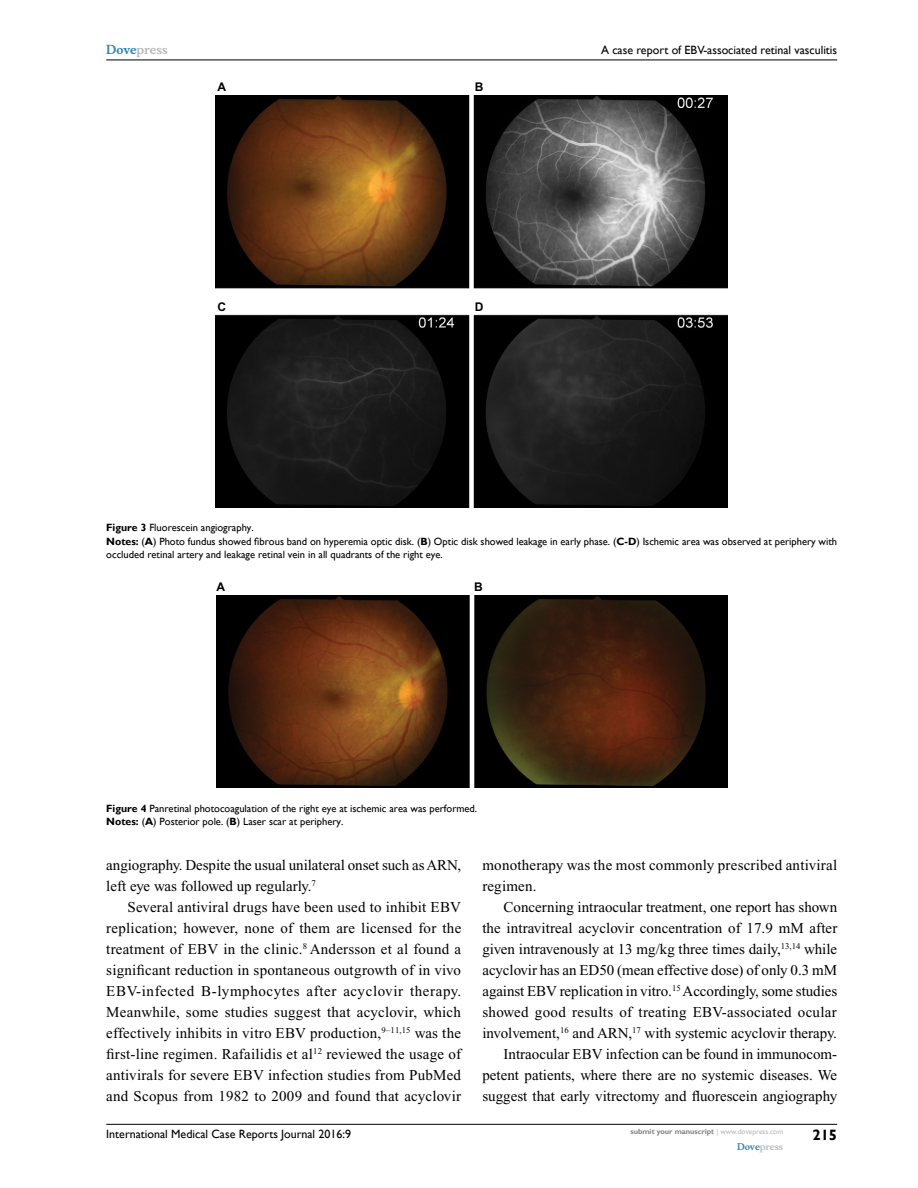
<style>
.page{position:relative;width:918px;height:1188px;background:#fff}
.page>*{position:absolute;margin:0;border:0;box-sizing:border-box;transform-origin:0 0}
.t1{font:15px/21px "Times New Roman";color:#000}
.t2{font:700 15px "Gill Sans";color:#000}
.t3{font:12px "Gill Sans";color:#000}
.t4{font:700 12px "Musee";color:#b8babc}
.t5{font:700 12px "Arial";color:#000}
.t6{font:10.5px/13.5px "Gill Sans";color:#000}
.t7{font:700 9px "Musee";color:#b8babc}
.t8{font:700 7.5px "Gill Sans";color:#808285}
.s1{color:#3785ad}
.s2{font-weight:700}
.s3{font-weight:400;color:#b8babc}
</style>
<div class="page">
<hr style="left:106px;top:1124px;width:731px;height:1px;background:#000">
<hr style="left:106px;top:60px;width:731px;height:1px;background:#000">
<img style="left:216px;top:96px;width:512px;height:412px">
<img style="left:216px;top:595px;width:511px;height:193px">
<p class="t4" style="left:106px;top:43px;width:63px"><span class="s1">Dove</span>press</p>
<p class="t5" style="left:217px;top:80px;width:10px">A</p>
<p class="t5" style="left:475px;top:80px;width:10px">B</p>
<p class="t5" style="left:217px;top:299px;width:10px">C</p>
<p class="t5" style="left:475px;top:299px;width:10px">D</p>
<p class="t3" style="left:601px;top:43px;width:238px">A case report of EBV-associated retinal vasculitis</p>
<p class="t6" style="left:106px;top:521px;width:732px"><span class="s2">Figure 3</span> Fluorescein angiography.<br><span class="s2">Notes:</span> (<span class="s2">A</span>) Photo fundus showed fibrous band on hyperemia optic disk. (<span class="s2">B</span>) Optic disk showed leakage in early phase. (<span class="s2">C-D</span>) Ischemic area was observed at periphery with occluded retinal artery and leakage retinal vein in all quadrants of the right eye.</p>
<p class="t5" style="left:217px;top:580px;width:10px">A</p>
<p class="t5" style="left:474px;top:580px;width:10px">B</p>
<p class="t6" style="left:106px;top:802px;width:373px"><span class="s2">Figure 4</span> Panretinal photocoagulation of the right eye at ischemic area was performed.<br><span class="s2">Notes:</span> (<span class="s2">A</span>) Posterior pole. (<span class="s2">B</span>) Laser scar at periphery.</p>
<p class="t1" style="left:106px;top:854px;width:357px">angiography. Despite the usual unilateral onset such as ARN, left eye was followed up regularly.<sup>7</sup></p>
<p class="t1" style="left:106px;top:896px;width:357px;text-align:justify;text-indent:21px">Several antiviral drugs have been used to inhibit EBV replication; however, none of them are licensed for the treatment of EBV in the clinic.<sup>8</sup> Andersson et al found a significant reduction in spontaneous outgrowth of in vivo EBV-infected B-lymphocytes after acyclovir therapy.<br>Meanwhile, some studies suggest that acyclovir, which effectively inhibits in vitro EBV production,<sup>9–11,15</sup> was the first-line regimen. Rafailidis et al<sup>12</sup> reviewed the usage of antivirals for severe EBV infection studies from PubMed and Scopus from 1982 to 2009 and found that acyclovir</p>
<p class="t1" style="left:482px;top:854px;width:356px">monotherapy was the most commonly prescribed antiviral regimen.</p>
<p class="t1" style="left:482px;top:896px;width:356px;text-align:right">Concerning intraocular treatment, one report has shown the intravitreal acyclovir concentration of 17.9 mM after given intravenously at 13 mg/kg three times daily,<sup>13,14</sup> while acyclovir has an ED50 (mean effective dose) of only 0.3 mM against EBV replication in vitro.<sup>15</sup> Accordingly, some studies showed good results of treating EBV-associated ocular involvement,<sup>16</sup> and ARN,<sup>17</sup> with systemic acyclovir therapy.<br>Intraocular EBV infection can be found in immunocom&shy;petent patients, where there are no systemic diseases. We suggest that early vitrectomy and fluorescein angiography</p>
<p class="t3" style="left:106px;top:1127px;width:246px">International Medical Case Reports Journal 2016:9</p>
<p class="t8" style="left:631px;top:1127px;width:154px">submit your manuscript <span class="s3">| www.dovepress.com</span></p>
<p class="t7" style="left:737px;top:1141px;width:48px"><span class="s1">Dove</span>press</p>
<p class="t2" style="left:812px;top:1126px;width:26px">215</p>
</div>
